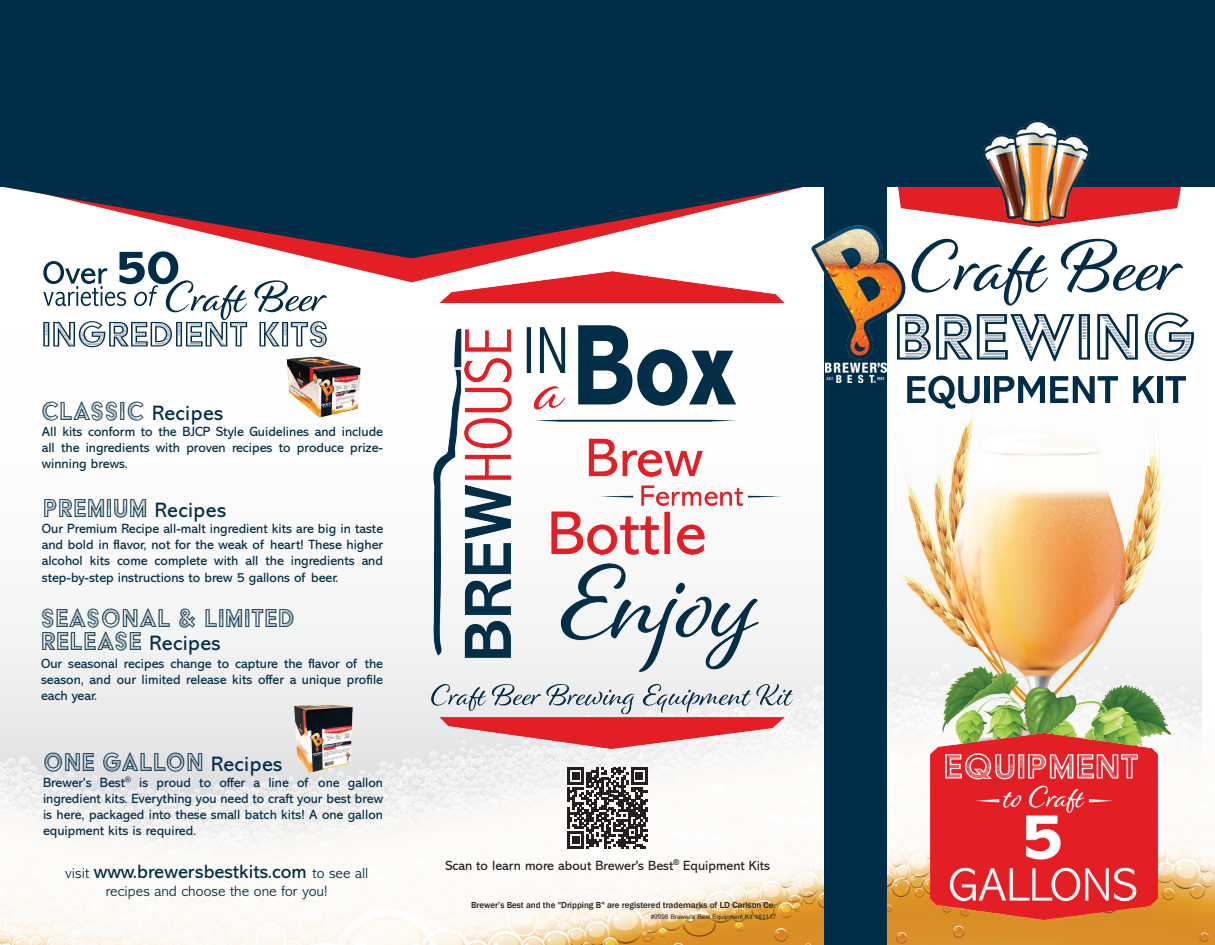
<style>
.page{position:relative;width:1215px;height:945px;background:#fff}
.page>*{position:absolute;margin:0;border:0;box-sizing:border-box;transform-origin:0 0}
.t1{font:29.7px/22.5px "Acier BAT Text Gris";letter-spacing:.025em;color:#002d47;scale:.91 1}
.t2{font:19.5px "Abadi MT Pro";color:#002d47}
.t3{font:300 15px "Abadi MT Pro";color:#002d47}
.t4{font:13.5px/16.2px "Abadi MT Pro";color:#002d47;text-align:justify}
.t5{font:13.5px "Abadi MT Pro";color:#231f20}
.t6{font:700 9.75px "Cordia New";color:#231f20}
.t7{font:500 9px "Franklin Gothic";color:#231f20}
.t8{font:700 3px "Arial";color:#fff}
.s1{font-family:"Abadi MT Pro";font-size:21px}
.s2{font-weight:300;font-size:15px}
</style>
<div class="page">
<img style="left:0;top:616px;width:1215px;height:329px">
<svg style="left:327px;top:258px;width:290px;height:24px"></svg>
<svg style="left:0;top:186px;width:806px;height:72px;fill:#002d47"></svg>
<img style="left:887px;top:186px;width:309px;height:41px">
<div style="left:0;top:0;width:1215px;height:186px;background:#002d47"></div>
<svg style="left:926px;top:239px;width:122px;height:67px"></svg>
<svg style="left:1061px;top:239px;width:122px;height:53px"></svg>
<svg style="left:926px;top:314px;width:164px;height:47px"></svg>
<svg style="left:1097px;top:314px;width:41px;height:46px"></svg>
<svg style="left:1145px;top:313px;width:49px;height:48px"></svg>
<svg style="left:1170px;top:376px;width:16px;height:27px"></svg>
<img style="left:984px;top:121px;width:106px;height:101px">
<img style="left:887px;top:375px;width:283px;height:386px">
<img style="left:931px;top:733px;width:226px;height:186px">
<img style="left:431px;top:272px;width:361px;height:477px">
<img style="left:286px;top:356px;width:75px;height:62px">
<svg style="left:43px;top:251px;width:284px;height:96px"></svg>
<div style="left:824px;top:0;width:63px;height:945px;background:#002d47"></div>
<img style="left:780px;top:207px;width:146px;height:161px">
<img style="left:825px;top:362px;width:61px;height:21px">
<svg style="left:567px;top:768px;width:81px;height:81px"></svg>
<img style="left:285px;top:703px;width:76px;height:71px">
<h1 class="t1" style="left:41px;top:400px;width:202px">CLASSIC <span class="s1">Recipes</span></h1>
<p class="t4" style="left:42px;top:423px;width:343px">All kits conform to the BJCP Style Guidelines and include all the ingredients with proven recipes to produce prize&shy;winning brews.</p>
<h1 class="t1" style="left:43px;top:497px;width:203px">PREMIUM <span class="s1">Recipes</span></h1>
<p class="t4" style="left:42px;top:521px;width:343px">Our Premium Recipe all-malt ingredient kits are big in taste and bold in flavor, not for the weak of heart! These higher alcohol kits come complete with all the ingredients and step-by-step instructions to brew 5 gallons of beer.</p>
<h1 class="t1" style="left:41px;top:607px;width:280px">SEASONAL &amp; LIMITED<br>RELEASE <span class="s1">Recipes</span></h1>
<p class="t4" style="left:41px;top:655px;width:343px">Our seasonal recipes change to capture the flavor of the season, and our limited release kits offer a unique profile each year.</p>
<h1 class="t1" style="left:43px;top:751px;width:265px">ONE GALLON <span class="s1">Recipes</span></h1>
<p class="t4" style="left:43px;top:774px;width:342px">Brewer's Best<sup>®</sup> is proud to offer a line of one gallon ingredient kits. Everything you need to craft your best brew is here, packaged into these small batch kits! A one gallon equipment kits is required.</p>
<h2 class="t2" style="left:65px;top:861px;width:305px"><span class="s2">visit</span> www.brewersbestkits.com <span class="s2">to see all</span></h2>
<p class="t3" style="left:106px;top:883px;width:223px">recipes and choose the one for you!</p>
<p class="t5" style="left:445px;top:858px;width:326px">Scan to learn more about Brewer's Best<sup>®</sup> Equipment Kits</p>
<p class="t7" style="left:471px;top:900px;width:306px">Brewer’s Best and the "Dripping B" are registered trademarks of LD Carlson Co.</p>
<p class="t6" style="left:651px;top:911px;width:127px">#9998 Brewer's Best Equipment Kit 161117</p>
<p class="t8" style="left:873px;top:380px;width:4px">®</p>
</div>
